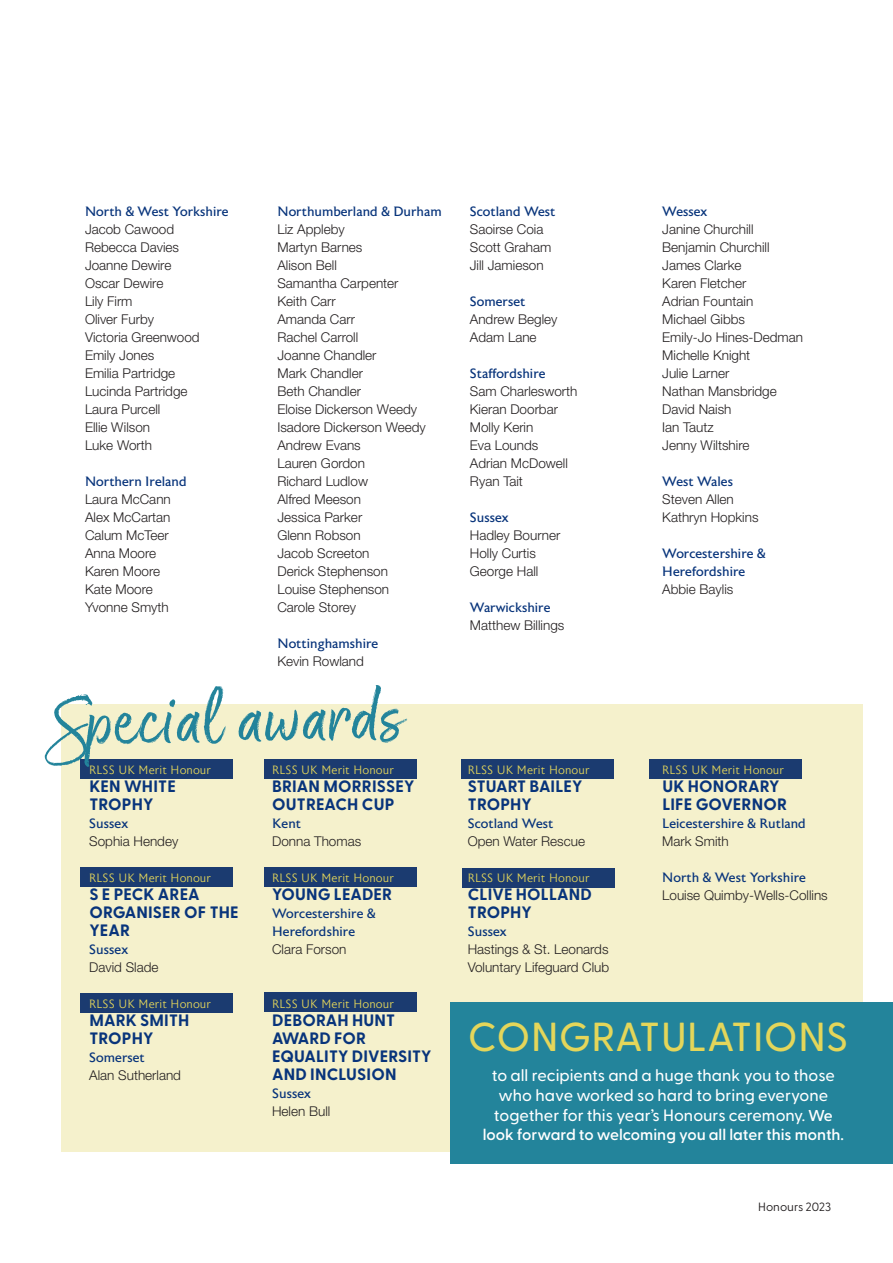
<style>
.page{position:relative;width:893px;height:1263px;background:#fff}
.page>*{position:absolute;margin:0;border:0;box-sizing:border-box;transform-origin:0 0}
.t1{font:82.05px "Good Karma Upright";color:#23849b}
.t2{font:500 40.5px "Greycliff CF";letter-spacing:.01em;color:#e4d65a}
.t3{font:700 16.5px/18px "Greycliff CF";letter-spacing:.01em;color:#08347b}
.t4{font:500 16.5px/19.8px "Greycliff CF";color:#fff}
.t5{font:600 15.75px "Greycliff CF";color:#fff}
.t6{font:300 13.5px/18px "Helvetica Neue LT Pro";color:#231f20}
.t7{font:13.5px/18px "Astoria";color:#08347b}
.t8{font:300 12px "Astoria";color:#e4d65a}
.t9{font:12px "Greycliff CF";color:#231f20}
.s1{font-weight:600;font-size:15.75px}
</style>
<div class="page">
<div style="left:61px;top:704px;width:801px;height:447px;background:#f5f1cc"></div>
<div style="left:451px;top:1003px;width:442px;height:161px;background:#23849b"></div>
<div style="left:81px;top:759px;width:152px;height:19px;background:#1b3b70"></div>
<div style="left:265px;top:759px;width:152px;height:19px;background:#1b3b70"></div>
<div style="left:461px;top:759px;width:152px;height:19px;background:#1b3b70"></div>
<div style="left:649px;top:759px;width:152px;height:19px;background:#1b3b70"></div>
<div style="left:462px;top:868px;width:152px;height:19px;background:#1b3b70"></div>
<div style="left:264px;top:867px;width:152px;height:19px;background:#1b3b70"></div>
<div style="left:264px;top:992px;width:152px;height:20px;background:#1b3b70"></div>
<div style="left:81px;top:867px;width:152px;height:19px;background:#1b3b70"></div>
<div style="left:81px;top:993px;width:152px;height:20px;background:#1b3b70"></div>
<p class="t7" style="left:85px;top:203px;width:145px">North &amp; West Yorkshire</p>
<p class="t6" style="left:85px;top:220px;width:116px">Jacob Cawood<br>Rebecca Davies<br>Joanne Dewire<br>Oscar Dewire<br>Lily Firm<br>Oliver Furby<br>Victoria Greenwood<br>Emily Jones<br>Emilia Partridge<br>Lucinda Partridge<br>Laura Purcell<br>Ellie Wilson<br>Luke Worth</p>
<p class="t7" style="left:85px;top:473px;width:103px">Northern Ireland</p>
<p class="t6" style="left:85px;top:490px;width:87px">Laura McCann<br>Alex McCartan<br>Calum McTeer<br>Anna Moore<br>Karen Moore<br>Kate Moore<br>Yvonne Smyth</p>
<p class="t7" style="left:277px;top:203px;width:166px">Northumberland &amp; Durham</p>
<p class="t6" style="left:277px;top:220px;width:150px">Liz Appleby<br>Martyn Barnes<br>Alison Bell<br>Samantha Carpenter<br>Keith Carr<br>Amanda Carr<br>Rachel Carroll<br>Joanne Chandler<br>Mark Chandler<br>Beth Chandler<br>Eloise Dickerson Weedy<br>Isadore Dickerson Weedy<br>Andrew Evans<br>Lauren Gordon<br>Richard Ludlow<br>Alfred Meeson<br>Jessica Parker<br>Glenn Robson<br>Jacob Screeton<br>Derick Stephenson<br>Louise Stephenson<br>Carole Storey</p>
<p class="t7" style="left:277px;top:635px;width:102px">Nottinghamshire</p>
<p class="t6" style="left:277px;top:652px;width:88px">Kevin Rowland</p>
<h1 class="t1" style="left:56px;top:674px;width:347px;rotate:-1deg">Special awards</h1>
<p class="t8" style="left:89px;top:764px;width:123px">RLSS UK Merit Honour</p>
<p class="t3" style="left:89px;top:776px;width:88px">KEN WHITE<br>TROPHY</p>
<p class="t7" style="left:89px;top:815px;width:40px">Sussex</p>
<p class="t6" style="left:89px;top:832px;width:91px">Sophia Hendey</p>
<p class="t8" style="left:89px;top:872px;width:123px">RLSS UK Merit Honour</p>
<p class="t3" style="left:89px;top:884px;width:151px">S E PECK AREA<br>ORGANISER OF THE<br>YEAR</p>
<p class="t7" style="left:89px;top:941px;width:40px">Sussex</p>
<p class="t6" style="left:89px;top:958px;width:71px">David Slade</p>
<p class="t8" style="left:89px;top:998px;width:123px">RLSS UK Merit Honour</p>
<p class="t3" style="left:89px;top:1010px;width:102px">MARK SMITH<br>TROPHY</p>
<p class="t7" style="left:89px;top:1049px;width:57px">Somerset</p>
<p class="t6" style="left:89px;top:1066px;width:93px">Alan Sutherland</p>
<p class="t8" style="left:272px;top:764px;width:123px">RLSS UK Merit Honour</p>
<p class="t3" style="left:272px;top:776px;width:144px">BRIAN MORRISSEY<br>OUTREACH CUP</p>
<p class="t7" style="left:272px;top:815px;width:30px">Kent</p>
<p class="t6" style="left:272px;top:832px;width:91px">Donna Thomas</p>
<p class="t8" style="left:272px;top:872px;width:123px">RLSS UK Merit Honour</p>
<p class="t3" style="left:272px;top:884px;width:121px">YOUNG LEADER</p>
<p class="t7" style="left:272px;top:905px;width:105px">Worcestershire &amp;<br>Herefordshire</p>
<p class="t6" style="left:272px;top:940px;width:76px">Clara Forson</p>
<p class="t8" style="left:272px;top:998px;width:123px">RLSS UK Merit Honour</p>
<p class="t3" style="left:272px;top:1010px;width:161px">DEBORAH HUNT<br>AWARD FOR<br>EQUALITY DIVERSITY<br>AND INCLUSION</p>
<p class="t7" style="left:272px;top:1085px;width:40px">Sussex</p>
<p class="t6" style="left:272px;top:1102px;width:60px">Helen Bull</p>
<p class="t7" style="left:470px;top:203px;width:87px">Scotland West</p>
<p class="t6" style="left:470px;top:220px;width:83px">Saoirse Coia<br>Scott Graham<br>Jill Jamieson</p>
<p class="t7" style="left:470px;top:293px;width:57px">Somerset</p>
<p class="t6" style="left:470px;top:310px;width:89px">Andrew Begley<br>Adam Lane</p>
<p class="t7" style="left:470px;top:365px;width:77px">Staffordshire</p>
<p class="t6" style="left:470px;top:382px;width:109px">Sam Charlesworth<br>Kieran Doorbar<br>Molly Kerin<br>Eva Lounds<br>Adrian McDowell<br>Ryan Tait</p>
<p class="t7" style="left:470px;top:509px;width:40px">Sussex</p>
<p class="t6" style="left:470px;top:526px;width:92px">Hadley Bourner<br>Holly Curtis<br>George Hall</p>
<p class="t7" style="left:470px;top:599px;width:82px">Warwickshire</p>
<p class="t6" style="left:470px;top:616px;width:96px">Matthew Billings</p>
<p class="t8" style="left:468px;top:764px;width:123px">RLSS UK Merit Honour</p>
<p class="t3" style="left:468px;top:776px;width:116px">STUART BAILEY<br>TROPHY</p>
<p class="t7" style="left:468px;top:815px;width:87px">Scotland West</p>
<p class="t6" style="left:468px;top:832px;width:119px">Open Water Rescue</p>
<p class="t8" style="left:468px;top:872px;width:123px">RLSS UK Merit Honour</p>
<p class="t3" style="left:468px;top:884px;width:125px">CLIVE HOLLAND<br>TROPHY</p>
<p class="t7" style="left:468px;top:923px;width:40px">Sussex</p>
<p class="t6" style="left:468px;top:940px;width:143px">Hastings &amp; St. Leonards<br>Voluntary Lifeguard Club</p>
<p class="t7" style="left:662px;top:203px;width:47px">Wessex</p>
<p class="t6" style="left:662px;top:220px;width:142px">Janine Churchill<br>Benjamin Churchill<br>James Clarke<br>Karen Fletcher<br>Adrian Fountain<br>Michael Gibbs<br>Emily-Jo Hines-Dedman<br>Michelle Knight<br>Julie Larner<br>Nathan Mansbridge<br>David Naish<br>Ian Tautz<br>Jenny Wiltshire</p>
<p class="t7" style="left:662px;top:473px;width:72px">West Wales</p>
<p class="t6" style="left:662px;top:490px;width:98px">Steven Allen<br>Kathryn Hopkins</p>
<p class="t7" style="left:662px;top:545px;width:105px">Worcestershire &amp;<br>Herefordshire</p>
<p class="t6" style="left:662px;top:580px;width:73px">Abbie Baylis</p>
<p class="t8" style="left:662px;top:764px;width:123px">RLSS UK Merit Honour</p>
<p class="t3" style="left:662px;top:776px;width:126px">UK HONORARY<br>LIFE GOVERNOR</p>
<p class="t7" style="left:662px;top:815px;width:145px">Leicestershire &amp; Rutland</p>
<p class="t6" style="left:662px;top:832px;width:68px">Mark Smith</p>
<p class="t7" style="left:662px;top:869px;width:145px">North &amp; West Yorkshire</p>
<p class="t6" style="left:662px;top:886px;width:167px">Louise Quimby-Wells-Collins</p>
<h2 class="t2" style="left:468px;top:1007px;width:382px">CONGRATULATIONS</h2>
<p class="t4" style="left:492px;top:1064px;width:345px">to all recipients and a huge thank you to those who have worked so hard to bring everyone together for this year’s Honours ceremony. <span class="s1">We</span></p>
<p class="t5" style="left:483px;top:1122px;width:363px">look forward to welcoming you all later this month.</p>
<p class="t9" style="left:758px;top:1198px;width:75px">Honours 2023</p>
</div>
